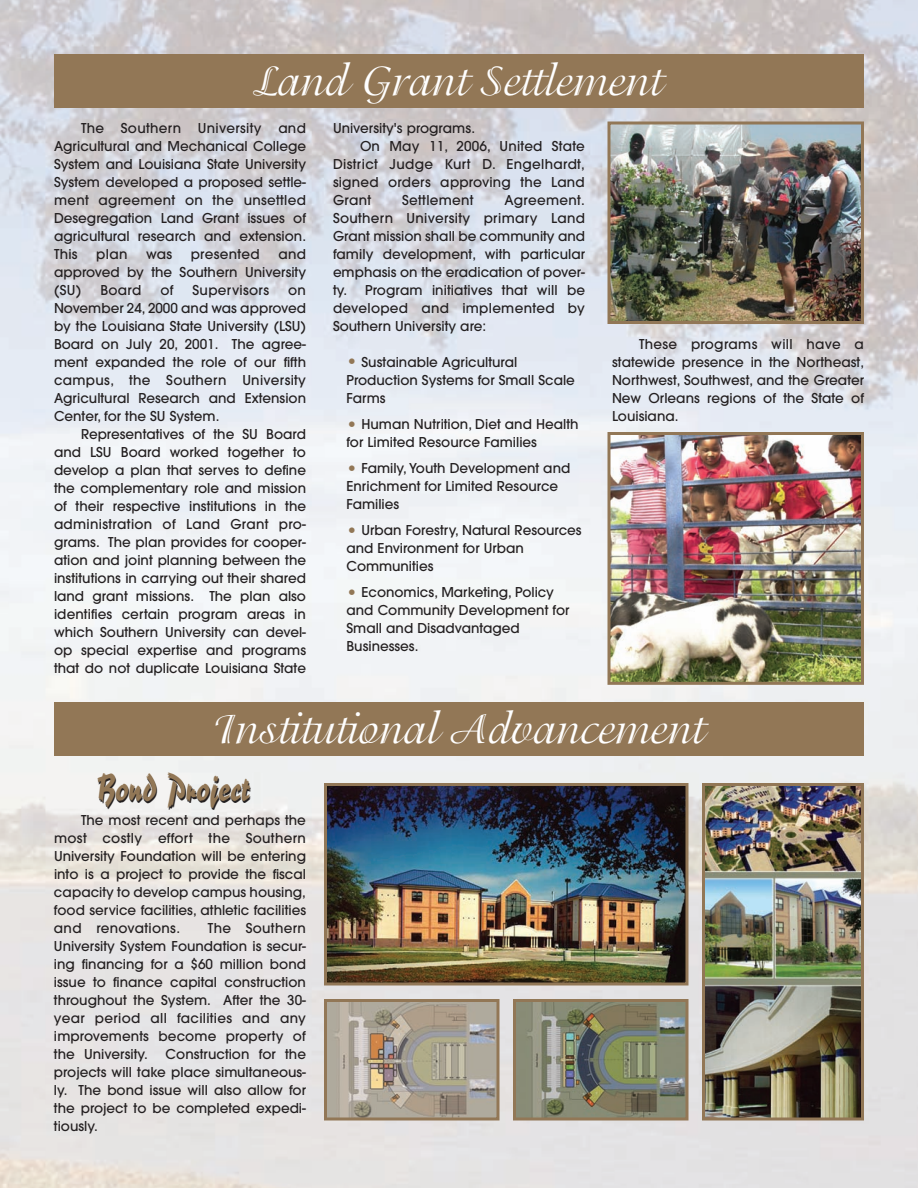
<style>
.page{position:relative;width:918px;height:1188px;background:#fff}
.page>*{position:absolute;margin:0;border:0;box-sizing:border-box;transform-origin:0 0}
.t1{font:45px "Isadora";color:#fff}
.t2{font:36px "Reporter Two";color:#231f20}
.t3{font:500 13.5px/18px "Avant Garde";color:#231f20;text-align:justify}
.t4{font:500 13.5px "Avant Garde";letter-spacing:.02em;color:#231f20}
.s1{font-size:18px;color:#927756}
</style>
<div class="page">
<div style="left:54px;top:54px;width:810px;height:54px;background:#927756"></div>
<div style="left:54px;top:702px;width:810px;height:54px;background:#927756"></div>
<img style="left:328px;top:787px;width:356px;height:195px">
<div style="left:324px;top:783px;width:364px;height:203px;border:3px solid #927756"></div>
<img style="left:328px;top:1003px;width:168px;height:113px">
<div style="left:324px;top:999px;width:176px;height:121px;border:3px solid #927756"></div>
<img style="left:706px;top:787px;width:154px;height:329px">
<div style="left:702px;top:783px;width:162px;height:337px;border:3px solid #927756"></div>
<img style="left:517px;top:1003px;width:168px;height:113px">
<div style="left:513px;top:999px;width:176px;height:121px;border:3px solid #927756"></div>
<img style="left:612px;top:126px;width:248px;height:194px">
<div style="left:608px;top:122px;width:256px;height:202px;border:3px solid #927756"></div>
<img style="left:612px;top:436px;width:248px;height:245px">
<div style="left:608px;top:432px;width:256px;height:253px;border:3px solid #927756"></div>
<h1 class="t1" style="left:256px;top:62px;width:408px">Land Grant Settlement</h1>
<p class="t3" style="left:54px;top:120px;width:254px;text-indent:27px">The Southern University and Agricultural and Mechanical College System and Louisiana State University System developed a proposed settle&shy;ment agreement on the unsettled Desegregation Land Grant issues of agricultural research and extension.<br>This</p>
<p class="t3" style="left:333px;top:120px;width:144px">University's programs.</p>
<p class="t3" style="left:360px;top:138px;width:226px">On May 11, 2006, United State</p>
<p class="t4" style="left:333px;top:159px;width:254px">District Judge Kurt D. Engelhardt,</p>
<p class="t3" style="left:333px;top:174px;width:253px">signed orders approving the Land</p>
<p class="t3" style="left:333px;top:192px;width:40px">Grant</p>
<p class="t4" style="left:402px;top:195px;width:73px">Settlement</p>
<p class="t3" style="left:333px;top:192px;width:254px;text-indent:171px">Agreement.<br>Southern University primary Land Grant mission shall be community and family development, with particular emphasis on the eradication of pover&shy;ty. Program initiatives that will be developed and implemented by Southern University are:</p>
<p class="t3" style="left:347px;top:354px;width:230px;text-align:left"><span class="s1">•</span> Sustainable Agricultural<br>Production Systems for Small Scale<br>Farms</p>
<p class="t3" style="left:347px;top:416px;width:234px"><span class="s1">•</span> Human Nutrition, Diet and Health for Limited Resource Families</p>
<p class="t3" style="left:347px;top:460px;width:225px;text-align:left"><span class="s1">•</span> Family, Youth Development and<br>Enrichment for Limited Resource<br>Families</p>
<p class="t3" style="left:347px;top:523px;width:237px;text-align:left"><span class="s1">•</span> Urban Forestry, Natural Resources and Environment for Urban<br>Communities</p>
<p class="t3" style="left:347px;top:585px;width:224px;text-align:left"><span class="s1">•</span> Economics, Marketing, Policy and Community Development for<br>Small and Disadvantaged<br>Businesses.</p>
<p class="t3" style="left:54px;top:246px;width:254px;text-indent:224px">and approved by the Southern University (SU)</p>
<p class="t3" style="left:96px;top:246px;width:33px">plan</p>
<p class="t3" style="left:146px;top:246px;width:28px">was</p>
<p class="t4" style="left:191px;top:249px;width:71px">presented</p>
<p class="t3" style="left:100px;top:282px;width:42px">Board</p>
<p class="t3" style="left:160px;top:282px;width:15px">of</p>
<p class="t4" style="left:193px;top:285px;width:78px">Supervisors</p>
<p class="t3" style="left:54px;top:282px;width:254px;text-indent:234px">on November 24, 2000 and was approved by the Louisiana State University (LSU)<br>Board on July 20, 2001. The agree&shy;ment expanded the role of our fifth campus, the Southern University Agricultural Research and Extension Center, for the SU System.</p>
<p class="t3" style="left:54px;top:426px;width:254px;text-indent:27px">Representatives of the SU Board and LSU Board worked together to develop a plan that serves to define the complementary role and mission of their respective institutions in the administration of Land Grant pro&shy;grams. The plan provides for cooper&shy;ation and joint planning between the institutions in carrying out their shared land grant missions. The plan also identifies certain program areas in which Southern University can devel&shy;op special expertise and programs that do not duplicate Louisiana State</p>
<p class="t3" style="left:612px;top:336px;width:254px;text-indent:27px">These programs will have a statewide presence in the Northeast, Northwest, Southwest, and the Greater New Orleans regions of the State of Louisiana.</p>
<h1 class="t1" style="left:213px;top:710px;width:493px">Institutional Advancement</h1>
<h2 class="t2" style="left:96px;top:774px;width:157px">Bond Project</h2>
<p class="t3" style="left:54px;top:812px;width:254px;text-indent:27px">The most recent and perhaps the most costly effort the Southern University Foundation will be entering into is a project to provide the fiscal capacity to develop campus housing, food service facilities, athletic facilities and renovations.</p>
<p class="t3" style="left:54px;top:920px;width:254px;text-indent:154px">The Southern University System Foundation is secur&shy;ing financing for a $60 million bond issue to finance capital construction throughout the System. After the 30- year period all facilities and any improvements become property of the University.</p>
<p class="t3" style="left:54px;top:1046px;width:254px;text-indent:112px">Construction for the projects will take place simultaneous&shy;ly. The bond issue will also allow for the project to be completed expedi&shy;tiously.</p>
</div>
